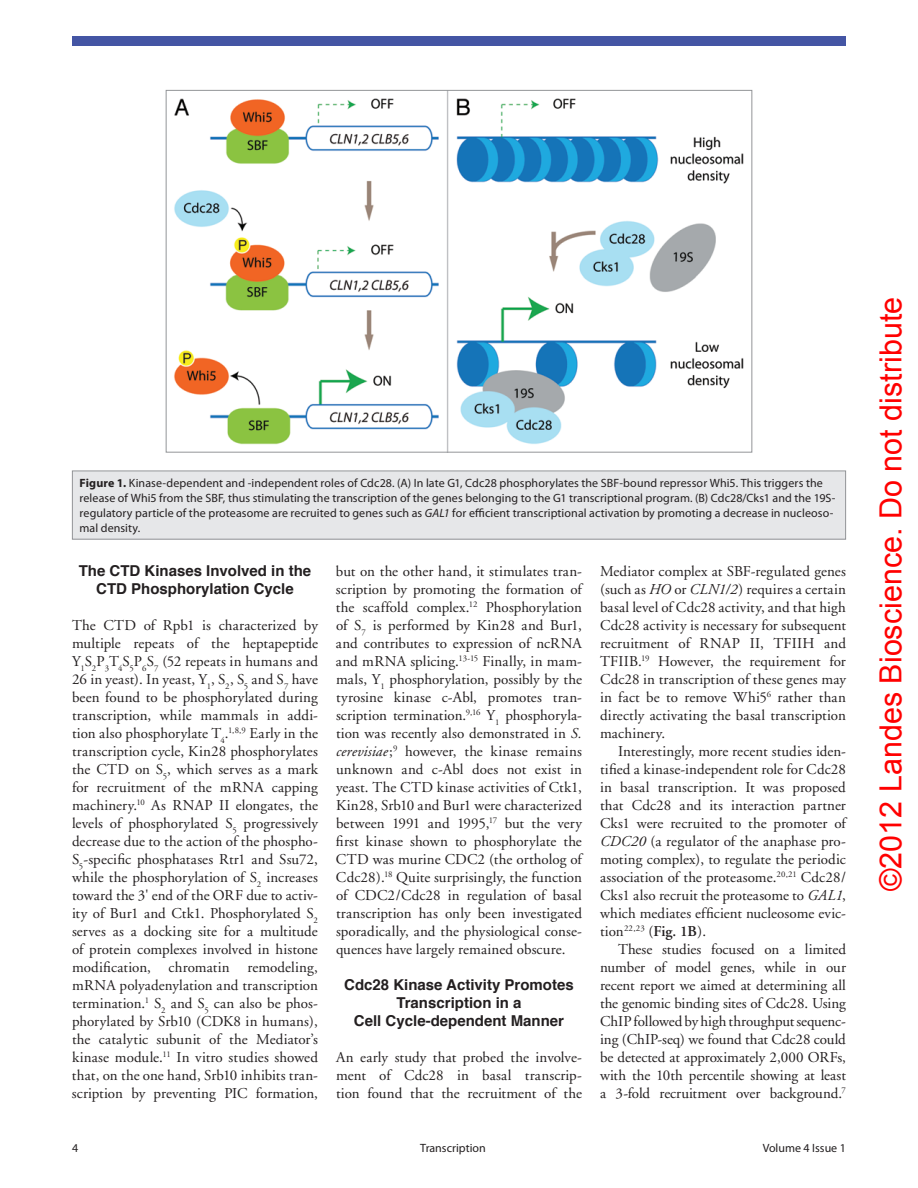
<style>
.page{position:relative;width:918px;height:1188px;background:#fff}
.page>*{position:absolute;margin:0;border:0;box-sizing:border-box;transform-origin:0 0}
.t1{font:30.45px "Arial";color:#f00}
.Body_text_First_Line{font:15px/18px "Adobe Garamond";letter-spacing:.005em;color:#231f20;text-align:justify}
.Body_text{font:15px/18px "Adobe Garamond";color:#231f20;text-align:justify}
.Heading{font:700 15px/18px "Helvetica";color:#231f20;text-align:center}
.Figure_Legend{font:12px/15px "Myriad Pro";letter-spacing:.005em;color:#231f20}
.s1{font-weight:700}
.s2{font-style:italic}
.s3{font-weight:600}
</style>
<div class="page">
<div style="left:72px;top:36px;width:774px;height:10px;background:#4455a4"></div>
<img style="left:174px;top:92px;width:570px;height:359px">
<div style="left:72px;top:471px;width:774px;height:68px;background:#e6e7e9"></div>
<div style="left:72px;top:471px;width:774px;height:69px;border:1px solid #939598"></div>
<p class="Figure_Legend" style="left:80px;top:475px;width:758px"><span class="s1">Figure 1.</span> Kinase-dependent and -independent roles of Cdc28. (A) In late G1, Cdc28 phosphorylates the SBF-bound repressor Whi5. This triggers the release of Whi5 from the SBF, thus stimulating the transcription of the genes belonging to the G1 transcriptional program. (B) Cdc28/Cks1 and the 19S&shy;regulatory particle of the proteasome are recruited to genes such as <span class="s2">GAL1</span> for efficient transcriptional activation by promoting a decrease in nucleoso&shy;mal density.</p>
<p class="Heading" style="left:79px;top:562px;width:234px">The CTD Kinases Involved in the<br>CTD Phosphorylation Cycle</p>
<p class="Body_text_First_Line" style="left:72px;top:617px;width:248px">The CTD of Rpb1 is characterized by multiple repeats of the heptapeptide Y<sub>1</sub>S<sub>2</sub>P<sub>3</sub>T<sub>4</sub>S<sub>5</sub>P<sub>6</sub>S<sub>7</sub> (52 repeats in humans and 26 in yeast). In yeast, Y<sub>1</sub>, S<sub>2</sub>, S<sub>5</sub> and S<sub>7</sub> have been found to be phosphorylated during transcription, while mammals in addi&shy;tion also phosphorylate T<sub>4</sub>.<sup>1,8,9</sup> Early in the transcription cycle, Kin28 phosphorylates the CTD on S<sub>5</sub>, which serves as a mark for recruitment of the mRNA capping machinery.<sup>10</sup> As RNAP II elongates, the levels of phosphorylated S<sub>5</sub> progressively decrease due to the action of the phospho-S<sub>5</sub>-specific phosphatases Rtr1 and Ssu72, while the phosphorylation of S<sub>2</sub> increases toward the 3' end of the ORF due to activ&shy;ity of Bur1 and Ctk1. Phosphorylated S<sub>2 </sub>serves as a docking site for a multitude of protein complexes involved in histone modification, chromatin remodeling, mRNA polyadenylation and transcription termination.<sup>1</sup> S<sub>2</sub> and S<sub>5</sub> can also be phos&shy;phorylated by Srb10 (CDK8 in humans), the catalytic subunit of the Mediator’s kinase module.<sup>11</sup> In vitro studies showed that, on the one hand, Srb10 inhibits tran&shy;scription by preventing PIC formation,</p>
<p class="Body_text_First_Line" style="left:336px;top:563px;width:248px">but on the other hand, it stimulates tran&shy;scription by promoting the formation of the scaffold complex.<sup>12</sup> Phosphorylation of S<sub>7</sub> is performed by Kin28 and Bur1, and contributes to expression of ncRNA and mRNA splicing.<sup>13-15</sup> Finally, in mam&shy;mals, Y<sub>1</sub> phosphorylation, possibly by the tyrosine kinase c-Abl, promotes tran&shy;scription termination.<sup>9,16</sup> Y<sub>1</sub> phosphoryla&shy;tion was recently also demonstrated in <span class="s2">S. cerevisiae</span>;<sup>9</sup> however, the kinase remains unknown and c-Abl does not exist in yeast. The CTD kinase activities of Ctk1, Kin28, Srb10 and Bur1 were characterized between 1991 and 1995,<sup>17</sup> but the very first kinase shown to phosphorylate the CTD was murine CDC2 (the ortholog of Cdc28).<sup>18</sup> Quite surprisingly, the function of CDC2/Cdc28 in regulation of basal transcription has only been investigated sporadically, and the physiological conse&shy;quences have largely remained obscure.</p>
<p class="Heading" style="left:344px;top:976px;width:231px">Cdc28 Kinase Activity Promotes<br>Transcription in a<br>Cell Cycle-dependent Manner</p>
<p class="Body_text_First_Line" style="left:336px;top:1049px;width:248px">An early study that probed the involve&shy;ment of Cdc28 in basal transcrip&shy;tion found that the recruitment of the</p>
<p class="Body_text_First_Line" style="left:600px;top:563px;width:248px">Mediator complex at SBF-regulated genes (such as <span class="s2">HO</span> or <span class="s2">CLN1/2</span>) requires a certain basal level of Cdc28 activity, and that high Cdc28 activity is necessary for subsequent recruitment of RNAP II, TFIIH and TFIIB.<sup>19</sup> However, the requirement for Cdc28 in transcription of these genes may in fact be to remove Whi5<sup>6</sup> rather than directly activating the basal transcription machinery.</p>
<p class="Body_text" style="left:600px;top:743px;width:247px;text-indent:18px">Interestingly, more recent studies iden&shy;tified a kinase-independent role for Cdc28 in basal transcription. It was proposed that Cdc28 and its interaction partner Cks1 were recruited to the promoter of <span class="s2">CDC20</span> (a regulator of the anaphase pro&shy;moting complex), to regulate the periodic association of the proteasome.<sup>20,21</sup> Cdc28/ Cks1 also recruit the proteasome to <span class="s2">GAL1</span>, which mediates efficient nucleosome evic&shy;tion<sup>22,23</sup> (<span class="s3">Fig. 1B</span>).</p>
<p class="Body_text" style="left:600px;top:941px;width:248px;text-indent:18px">These studies focused on a limited number of model genes, while in our recent report we aimed at determining all the genomic binding sites of Cdc28. Using ChIP followed by high throughput sequenc&shy;ing (ChIP-seq) we found that Cdc28 could be detected at approximately 2,000 ORFs, with the 10th percentile showing at least a 3-fold recruitment over background.<sup>7</sup></p>
<p class="Figure_Legend" style="left:72px;top:1141px;width:8px">4</p>
<p class="Figure_Legend" style="left:420px;top:1141px;width:67px">Transcription</p>
<p class="Figure_Legend" style="left:763px;top:1141px;width:85px">Volume 4 Issue 1</p>
<h1 class="t1" style="left:871px;top:891px;width:595px;rotate:-90deg">©2012 Landes Bioscience. Do not distribute</h1>
</div>
